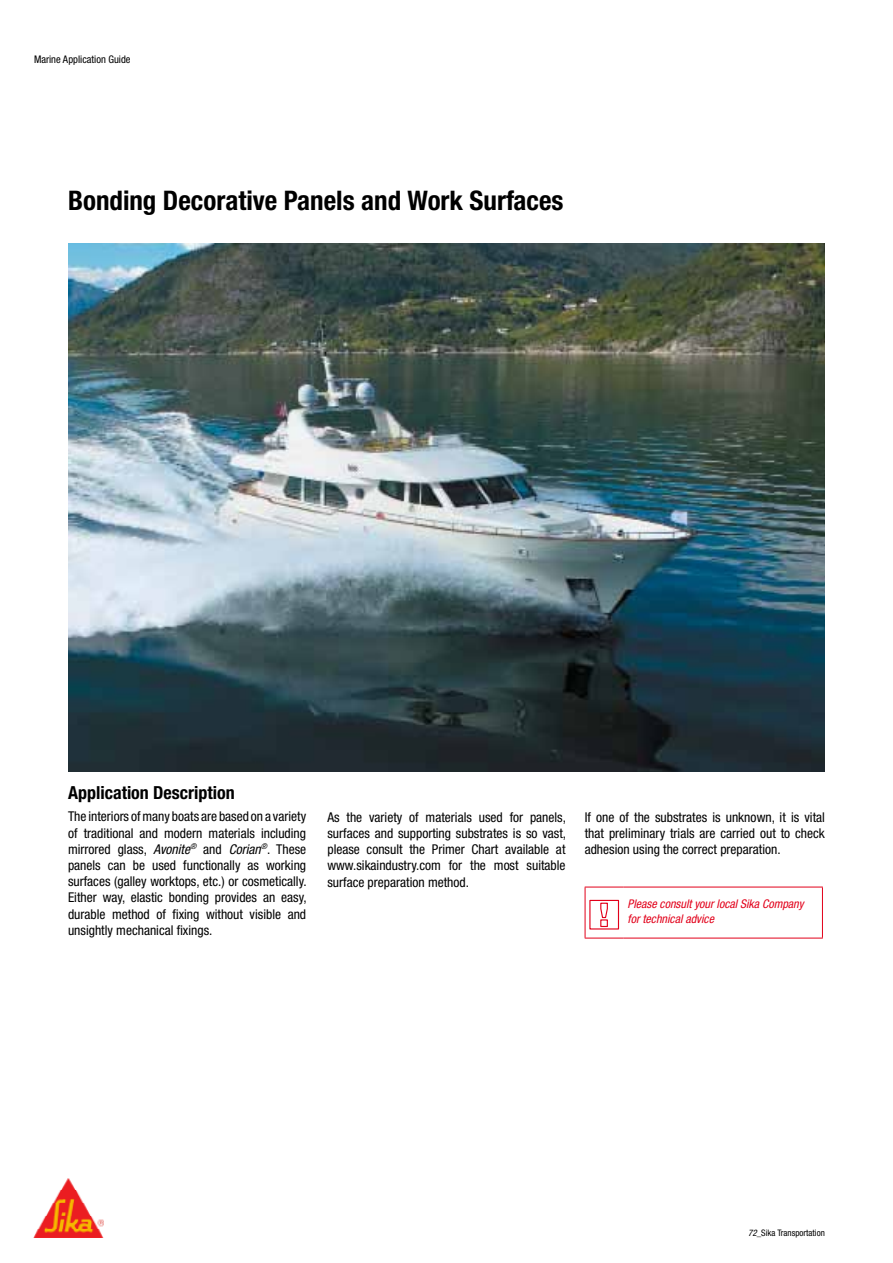
<style>
.page{position:relative;width:893px;height:1263px;background:#fff}
.page>*{position:absolute;margin:0;border:0;box-sizing:border-box;transform-origin:0 0}
.t1{font:700 condensed 27px "Helvetica Neue LT Std";color:#000}
.t2{font:700 condensed 18px "Helvetica Neue LT Std";color:#000}
.t3{font:condensed 13.5px/16.2px "Helvetica Neue LT Std";color:#000;text-align:justify}
.t4{font:italic condensed 12px/14.4px "Helvetica Neue LT Std";color:#e2001a}
.t5{font:condensed 10.5px "Helvetica Neue LT Std";color:#000}
.t6{font:condensed 9px "Helvetica Neue LT Std";color:#000}
.s1{font-style:italic}
</style>
<div class="page">
<img style="left:34px;top:1178px;width:69px;height:59px">
<img style="left:68px;top:244px;width:757px;height:527px">
<hr style="left:822px;top:887px;width:1px;height:51px;background:#e2001a">
<hr style="left:585px;top:938px;width:38px;height:1px;background:#e2001a">
<hr style="left:623px;top:938px;width:200px;height:1px;background:#e2001a">
<svg style="left:585px;top:887px;width:237px;height:51px"></svg>
<div style="left:600px;top:919px;width:8px;height:8px;border:1px solid #e2001a"></div>
<p class="t5" style="left:34px;top:53px;width:98px">Marine Application Guide</p>
<h1 class="t1" style="left:68px;top:184px;width:497px">Bonding Decorative Panels and Work Surfaces</h1>
<h2 class="t2" style="left:68px;top:781px;width:168px">Application Description</h2>
<p class="t3" style="left:68px;top:808px;width:240px">The interiors of many boats are based on a variety of traditional and modern materials including mirrored glass, <span class="s1">Avonite</span><sup>®</sup> and <span class="s1">Corian</span><sup>®</sup>. These panels can be used functionally as working surfaces (galley worktops, etc.) or cosmetically.<br>Either way, elastic bonding provides an easy, durable method of fixing without visible and unsightly mechanical fixings.</p>
<p class="t3" style="left:327px;top:809px;width:240px">As the variety of materials used for panels, surfaces and supporting substrates is so vast, please consult the Primer Chart available at www.sikaindustry.com for the most suitable surface preparation method.</p>
<p class="t3" style="left:585px;top:809px;width:242px">If one of the substrates is unknown, it is vital that preliminary trials are carried out to check adhesion using the correct preparation.</p>
<p class="t4" style="left:628px;top:897px;width:178px">Please consult your local Sika Company for technical advice</p>
<p class="t6" style="left:748px;top:1228px;width:78px"><span class="s1">72</span>_Sika Transportation</p>
</div>
